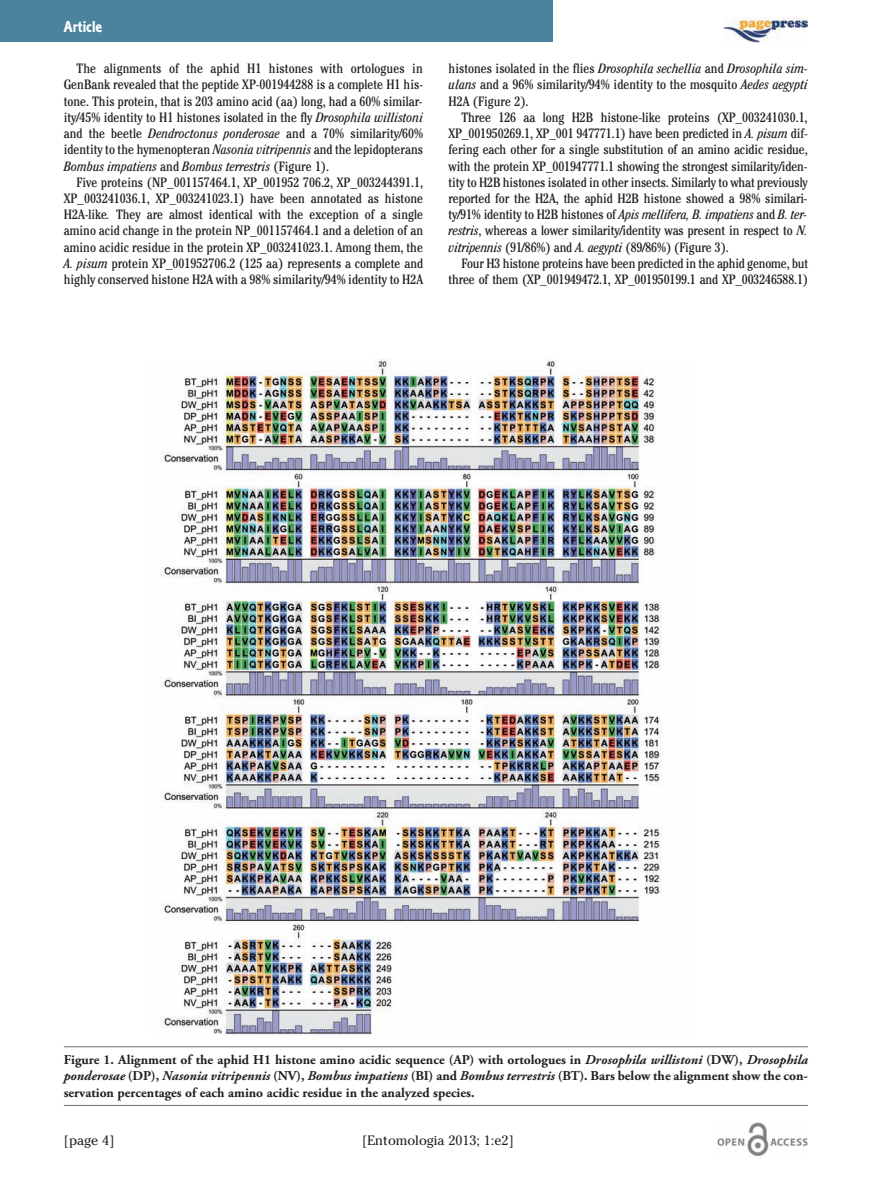
<style>
.page{position:relative;width:893px;height:1191px;background:#fff}
.page>*{position:absolute;margin:0;border:0;box-sizing:border-box;transform-origin:0 0}
.t1{font:16.5px "Corinthian Bold Condensed Plain";color:#fff}
.t2{font:condensed 13.5px/16.2px "Cheltenham";letter-spacing:-.01em;color:#231f20;text-align:justify}
.t3{font:700 13.5px/16.2px "Adobe Garamond Pro";color:#231f20;text-align:justify}
.t4{font:13.5px "Cheltenham";color:#231f20}
.s1{font-style:italic}
</style>
<div class="page">
<div style="left:0;top:0;width:553px;height:42px;background:#4b839e"></div>
<img style="left:717px;top:1123px;width:91px;height:33px">
<img style="left:723px;top:17px;width:84px;height:26px">
<img style="left:161px;top:359px;width:501px;height:677px">
<hr style="left:64px;top:1046px;width:744px;height:1px;background:#6c6d70">
<hr style="left:64px;top:1105px;width:744px;height:1px;background:#6c6d70">
<p class="t1" style="left:63px;top:21px;width:40px">Article</p>
<p class="t2" style="left:64px;top:62px;width:361px;text-indent:13px">The alignments of the aphid H1 histones with ortologues in GenBank revealed that the peptide XP-001944288 is a complete H1 his&shy;tone. This protein, that is 203 amino acid (aa) long, had a 60% similar&shy;ity/45% identity to H1 histones isolated in the fly <span class="s1">Drosophila willistoni </span>and the beetle <span class="s1">Dendroctonus ponderosae</span> and a 70% similarity/60% identity to the hymenopteran <span class="s1">Nasonia vitripennis</span> and the lepidopterans <span class="s1">Bombus impatiens</span> and <span class="s1">Bombus terrestris</span> (Figure 1).</p>
<p class="t2" style="left:64px;top:175px;width:361px;text-indent:13px">Five proteins (NP_001157464.1, XP_001952 706.2, XP_003244391.1, XP_003241036.1, XP_003241023.1) have been annotated as histone H2A-like<span class="s1">.</span> They are almost identical with the exception of a single amino acid change in the protein NP_001157464.1 and a deletion of an amino acidic residue in the protein XP_003241023.1. Among them, the <span class="s1">A. pisum</span> protein XP_001952706.2 (125 aa) represents a complete and highly conserved histone H2A with a 98% similarity/94% identity to H2A</p>
<p class="t2" style="left:449px;top:62px;width:361px">histones isolated in the flies <span class="s1">Drosophila sechellia</span> and <span class="s1">Drosophila sim&shy;ulans</span> and a 96% similarity/94% identity to the mosquito <span class="s1">Aedes aegypti </span>H2A (Figure 2).</p>
<p class="t2" style="left:449px;top:110px;width:361px;text-indent:13px">Three 126 aa long H2B histone-like proteins (XP_003241030.1, XP_001950269.1, XP_001 947771.1) have been predicted in <span class="s1">A. pisum</span> dif&shy;fering each other for a single substitution of an amino acidic residue, with the protein XP_001947771.1 showing the strongest similarity/iden&shy;tity to H2B histones isolated in other insects. Similarly to what previously reported for the H2A, the aphid H2B histone showed a 98% similari&shy;ty/91% identity to H2B histones of <span class="s1">Apis mellifera, B. impatiens</span> and <span class="s1">B. ter&shy;restris</span>, whereas a lower similarity/identity was present in respect to <span class="s1">N. vitripennis</span> (91/86%) and <span class="s1">A. aegypti</span> (89/86%) (Figure 3).</p>
<p class="t2" style="left:449px;top:256px;width:361px;text-align:right">Four H3 histone proteins have been predicted in the aphid genome, but three of them (XP_001949472.1, XP_001950199.1 and XP_003246588.1)</p>
<p class="t3" style="left:64px;top:1053px;width:746px">Figure 1. Alignment of the aphid H1 histone amino acidic sequence (AP) with ortologues in <span class="s1">Drosophila willistoni</span> (DW), <span class="s1">Drosophila ponderosae</span> (DP), <span class="s1">Nasonia vitripennis</span> (NV), <span class="s1">Bombus impatiens</span> (BI) and <span class="s1">Bombus terrestris</span> (BT). Bars below the alignment show the con&shy;servation percentages of each amino acidic residue in the analyzed species.</p>
<p class="t4" style="left:64px;top:1132px;width:52px">[page 4]</p>
<p class="t4" style="left:362px;top:1132px;width:153px">[Entomologia 2013; 1:e2]</p>
</div>
